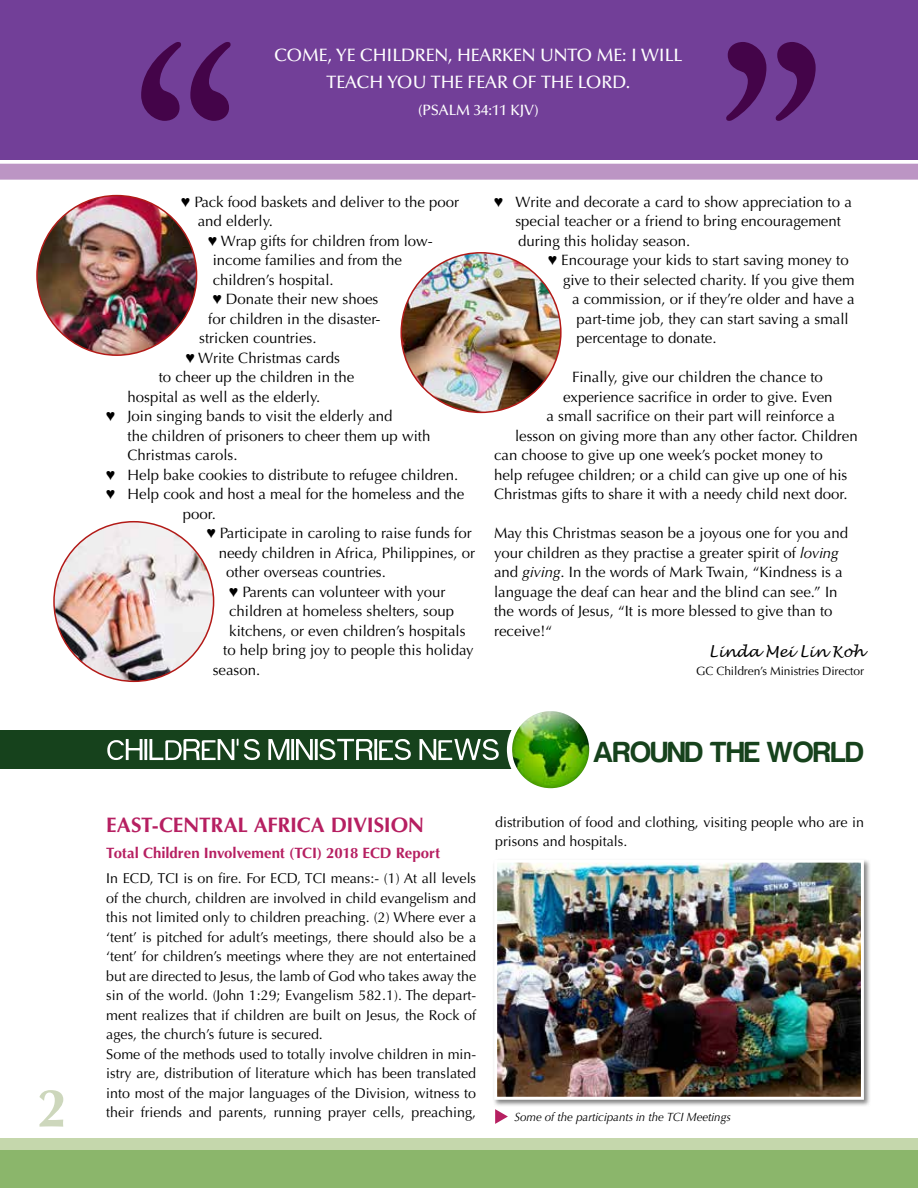
<style>
.page{position:relative;width:918px;height:1188px;background:#fff}
.page>*{position:absolute;margin:0;border:0;box-sizing:border-box;transform-origin:0 0}
.t1{font:700 54px "Optima LT Std";color:#cdd7bc}
.t2{font:700 30px "Harabara";color:#16421c}
.t3{font:700 21px "Optima LT";letter-spacing:-.015em;color:#b61f61}
.t4{font:500 18px/27px "Optima LT Std";letter-spacing:-.005em;color:#fff;text-align:center}
.t5{font:15px/19.5px "Optima LT";color:#000}
.t6{font:700 15px "Optima LT Std";color:#b61f61}
.t7{font:500 15px "Optima LT Std";letter-spacing:-.005em;color:#fff}
.t8{font:italic 15px "Lucida Handwriting";letter-spacing:-.005em;color:#000}
.t9{font:14.25px/19.5px "Optima LT";color:#000}
.t10{font:italic 12px "Optima LT Std";letter-spacing:-.005em;color:#000;scale:.96 1}
.t11{font:12px "Optima LT";letter-spacing:-.01em;color:#000}
.s1{font-family:"Arial"}
.s2{font-style:italic}
</style>
<div class="page">
<div style="left:0;top:0;width:918px;height:159px;background:#723f98"></div>
<div style="left:0;top:164px;width:918px;height:16px;background:#bc95c4"></div>
<div style="left:0;top:1145px;width:918px;height:43px;background:#8bb66b"></div>
<div style="left:0;top:1139px;width:918px;height:11px;background:#c5d7ac"></div>
<svg style="left:141px;top:42px;width:90px;height:79px"></svg>
<svg style="left:726px;top:42px;width:90px;height:79px"></svg>
<div style="left:0;top:731px;width:552px;height:38px;background:#16421c"></div>
<img style="left:510px;top:709px;width:82px;height:82px;border-radius:41px">
<div style="left:507px;top:706px;width:87px;height:87px;border:5px solid #fff;border-radius:50%"></div>
<svg style="left:107px;top:738px;width:392px;height:22px"></svg>
<svg style="left:495px;top:1109px;width:13px;height:15px"></svg>
<div style="left:492px;top:858px;width:380px;height:249px;background:#000;opacity:.5"></div>
<img style="left:498px;top:864px;width:362px;height:232px">
<div style="left:494px;top:860px;width:370px;height:240px;border:3px solid #fff"></div>
<img style="left:37px;top:196px;width:160px;height:159px;border-radius:80px">
<img style="left:401px;top:253px;width:160px;height:159px;border-radius:80px">
<img style="left:54px;top:522px;width:160px;height:159px;border-radius:80px">
<h1 class="t1" style="left:37px;top:1077px;width:32px">2</h1>
<p class="t4" style="left:274px;top:42px;width:410px">COME, YE CHILDREN, HEARKEN UNTO ME: I WILL<br>TEACH YOU THE FEAR OF THE LORD.</p>
<p class="t7" style="left:418px;top:102px;width:123px">(PSALM 34:11 KJV)</p>
<p class="t5" style="left:181px;top:192px;width:279px"><span class="s1">♥</span> Pack food baskets and deliver to the poor</p>
<p class="t5" style="left:198px;top:211px;width:77px">and elderly.</p>
<p class="t5" style="left:208px;top:231px;width:226px"><span class="s1">♥</span> Wrap gifts for children from low-</p>
<p class="t5" style="left:213px;top:250px;width:191px">income families and from the</p>
<p class="t5" style="left:213px;top:270px;width:122px">children’s hospital.</p>
<p class="t5" style="left:213px;top:289px;width:167px"><span class="s1">♥</span> Donate their new shoes</p>
<p class="t5" style="left:208px;top:309px;width:174px">for children in the disaster-</p>
<p class="t5" style="left:199px;top:328px;width:119px">stricken countries.</p>
<p class="t5" style="left:186px;top:348px;width:156px"><span class="s1">♥</span> Write Christmas cards</p>
<p class="t5" style="left:159px;top:367px;width:197px">to cheer up the children in the</p>
<p class="t5" style="left:128px;top:387px;width:194px">hospital as well as the elderly.</p>
<p class="t5" style="left:106px;top:406px;width:288px"><span class="s1">♥</span> Join singing bands to visit the elderly and</p>
<p class="t5" style="left:128px;top:426px;width:304px">the children of prisoners to cheer them up with</p>
<p class="t5" style="left:128px;top:445px;width:112px">Christmas carols.</p>
<p class="t5" style="left:106px;top:465px;width:353px"><span class="s1">♥</span> Help bake cookies to distribute to refugee children.</p>
<p class="t5" style="left:106px;top:484px;width:360px"><span class="s1">♥</span> Help cook and host a meal for the homeless and the</p>
<p class="t5" style="left:183px;top:504px;width:35px">poor.</p>
<p class="t5" style="left:207px;top:523px;width:266px"><span class="s1">♥</span> Participate in caroling to raise funds for</p>
<p class="t5" style="left:219px;top:543px;width:258px">needy children in Africa, Philippines, or</p>
<p class="t5" style="left:226px;top:562px;width:161px">other overseas countries.</p>
<p class="t5" style="left:229px;top:582px;width:218px"><span class="s1">♥</span> Parents can volunteer with your</p>
<p class="t5" style="left:229px;top:601px;width:226px">children at homeless shelters, soup</p>
<p class="t5" style="left:229px;top:621px;width:238px">kitchens, or even children’s hospitals</p>
<p class="t5" style="left:223px;top:640px;width:252px">to help bring joy to people this holiday</p>
<p class="t5" style="left:213px;top:660px;width:49px">season.</p>
<p class="t5" style="left:515px;top:192px;width:338px;text-indent:-21px"><span class="s1">♥</span> Write and decorate a card to show appreciation to a special teacher or a friend to bring encouragement during this holiday season.</p>
<p class="t5" style="left:548px;top:250px;width:302px"><span class="s1">♥</span> Encourage your kids to start saving money to</p>
<p class="t5" style="left:563px;top:270px;width:293px">give to their selected charity. If you give them</p>
<p class="t5" style="left:572px;top:289px;width:284px">a commission, or if they’re older and have a</p>
<p class="t5" style="left:577px;top:309px;width:274px">part-time job, they can start saving a small</p>
<p class="t5" style="left:577px;top:328px;width:141px">percentage to donate.</p>
<p class="t5" style="left:572px;top:367px;width:252px">Finally, give our children the chance to</p>
<p class="t5" style="left:563px;top:387px;width:271px">experience sacrifice in order to give. Even</p>
<p class="t5" style="left:547px;top:406px;width:290px">a small sacrifice on their part will reinforce a</p>
<p class="t5" style="left:515px;top:426px;width:344px">lesson on giving more than any other factor. Children</p>
<p class="t5" style="left:494px;top:445px;width:330px">can choose to give up one week’s pocket money to</p>
<p class="t5" style="left:494px;top:465px;width:355px">help refugee children; or a child can give up one of his</p>
<p class="t5" style="left:494px;top:484px;width:355px">Christmas gifts to share it with a needy child next door.</p>
<p class="t5" style="left:494px;top:523px;width:355px">May this Christmas season be a joyous one for you and your children as they practise a greater spirit of <span class="s2">loving </span>and <span class="s2">giving</span>. In the words of Mark Twain, “Kindness is a language the deaf can hear and the blind can see.” In the words of Jesus, “It is more blessed to give than to receive!“</p>
<p class="t8" style="left:709px;top:643px;width:157px">Linda Mei Lin Koh</p>
<p class="t11" style="left:696px;top:663px;width:169px">GC Children’s Ministries Director</p>
<h2 class="t2" style="left:593px;top:737px;width:272px">AROUND THE WORLD</h2>
<h3 class="t3" style="left:106px;top:812px;width:319px">EAST-CENTRAL AFRICA DIVISION</h3>
<p class="t6" style="left:106px;top:844px;width:335px">Total Children Involvement (TCI) 2018 ECD Report</p>
<p class="t9" style="left:106px;top:869px;width:371px">In ECD, TCI is on fire. For ECD, TCI means:- (1) At all levels of the church, children are involved in child evangelism and this not limited only to children preaching. (2) Where ever a ‘tent’ is pitched for adult’s meetings, there should also be a ‘tent’ for children’s meetings where they are not entertained but are directed to Jesus, the lamb of God who takes away the sin of the world. (John 1:29; Evangelism 582.1). The depart&shy;ment realizes that if children are built on Jesus, the Rock of ages, the church’s future is secured.<br>Some of the methods used to totally involve children in min&shy;istry are, distribution of literature which has been translated into most of the major languages of the Division, witness to their friends and parents, running prayer cells, preaching,</p>
<p class="t9" style="left:495px;top:812px;width:370px">distribution of food and clothing, visiting people who are in prisons and hospitals.</p>
<p class="t10" style="left:514px;top:1110px;width:227px">Some of the participants in the TCI Meetings</p>
</div>
